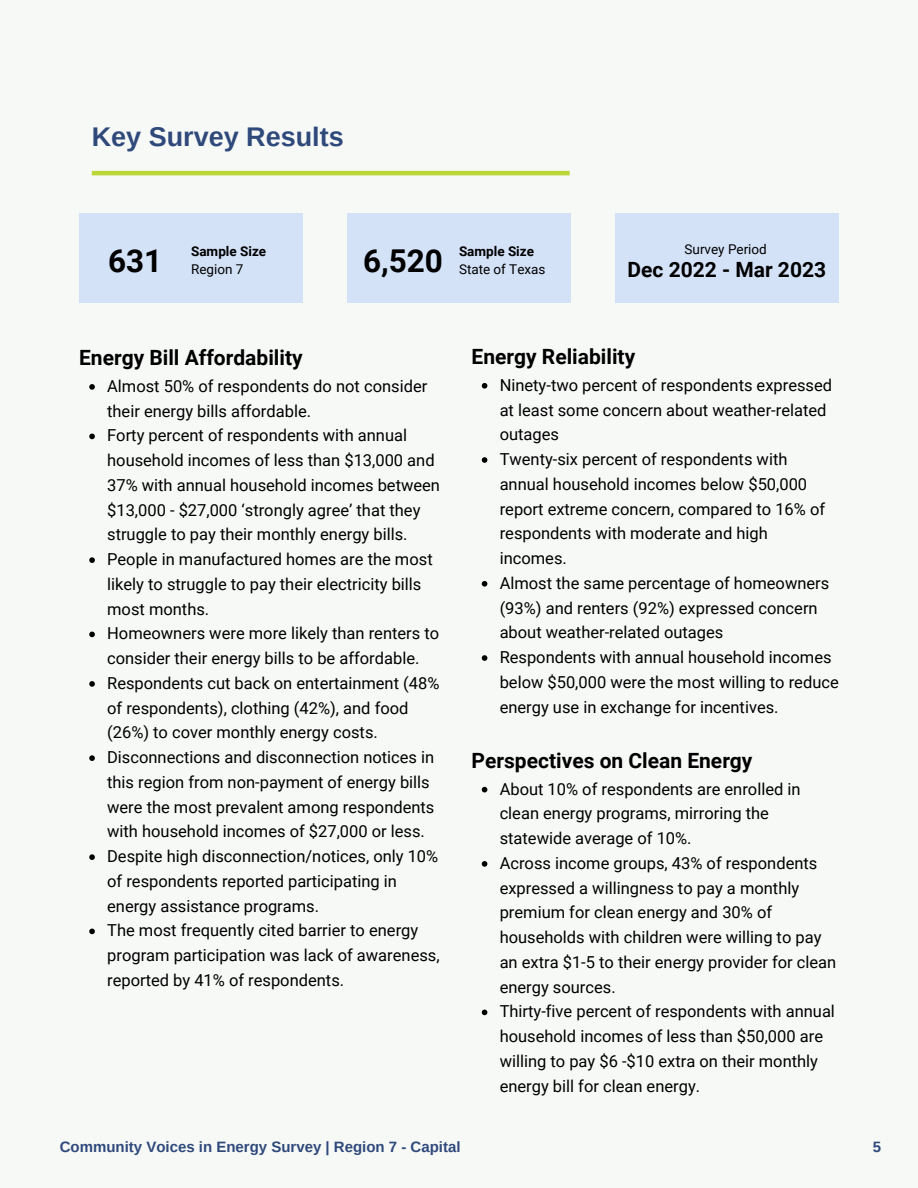
<style>
.page{position:relative;width:918px;height:1188px;background:#f7f9f7}
.page>*{position:absolute;margin:0;border:0;box-sizing:border-box;transform-origin:0 0}
.t1{font:700 31.5px "Roboto";color:#000}
.t2{font:700 27px "Arimo";color:#2f497b}
.t3{font:700 21px "Roboto";color:#000}
.t4{font:16.5px/24.8px "Roboto";color:#000}
.t5{font:700 15px "Arimo";color:#2f497b}
.t6{font:13.5px "Roboto";color:#000}
.t7{font:700 13.5px "Roboto";color:#000}
</style>
<div class="page">
<svg style="left:89px;top:384px;width:6px;height:6px"></svg>
<svg style="left:89px;top:434px;width:6px;height:5px"></svg>
<svg style="left:89px;top:557px;width:6px;height:6px"></svg>
<svg style="left:89px;top:632px;width:6px;height:5px"></svg>
<svg style="left:89px;top:681px;width:6px;height:6px"></svg>
<svg style="left:89px;top:755px;width:6px;height:6px"></svg>
<svg style="left:89px;top:854px;width:6px;height:6px"></svg>
<svg style="left:89px;top:929px;width:6px;height:5px"></svg>
<hr style="left:92px;top:171px;width:478px;height:4px;background:#bcd638">
<svg style="left:482px;top:383px;width:5px;height:6px"></svg>
<svg style="left:482px;top:457px;width:5px;height:6px"></svg>
<svg style="left:482px;top:581px;width:5px;height:6px"></svg>
<svg style="left:482px;top:655px;width:5px;height:6px"></svg>
<svg style="left:482px;top:787px;width:5px;height:5px"></svg>
<svg style="left:482px;top:861px;width:5px;height:6px"></svg>
<svg style="left:482px;top:1010px;width:5px;height:5px"></svg>
<div style="left:79px;top:213px;width:224px;height:90px;background:#d4e2f8"></div>
<div style="left:347px;top:213px;width:224px;height:90px;background:#d4e2f8"></div>
<div style="left:615px;top:213px;width:224px;height:90px;background:#d4e2f8"></div>
<p class="t2" style="left:92px;top:122px;width:253px">Key Survey Results</p>
<p class="t1" style="left:108px;top:242px;width:56px">631</p>
<p class="t7" style="left:191px;top:244px;width:77px">Sample Size</p>
<p class="t6" style="left:191px;top:262px;width:54px">Region 7</p>
<p class="t1" style="left:363px;top:242px;width:81px">6,520</p>
<p class="t7" style="left:459px;top:244px;width:77px">Sample Size</p>
<p class="t6" style="left:459px;top:262px;width:88px">State of Texas</p>
<p class="t6" style="left:685px;top:242px;width:84px">Survey Period</p>
<p class="t3" style="left:628px;top:258px;width:200px">Dec 2022 - Mar 2023</p>
<p class="t3" style="left:79px;top:345px;width:225px">Energy Bill Affordability</p>
<p class="t4" style="left:107px;top:374px;width:322px">Almost 50% of respondents do not consider their energy bills affordable.</p>
<p class="t4" style="left:107px;top:423px;width:334px">Forty percent of respondents with annual household incomes of less than $13,000 and 37% with annual household incomes between $13,000 - $27,000 ‘strongly agree’ that they struggle to pay their monthly energy bills.</p>
<p class="t4" style="left:107px;top:547px;width:327px">People in manufactured homes are the most likely to struggle to pay their electricity bills most months.</p>
<p class="t4" style="left:107px;top:621px;width:333px">Homeowners were more likely than renters to consider their energy bills to be affordable.</p>
<p class="t4" style="left:107px;top:671px;width:334px">Respondents cut back on entertainment (48% of respondents), clothing (42%), and food (26%) to cover monthly energy costs.</p>
<p class="t4" style="left:107px;top:745px;width:329px">Disconnections and disconnection notices in this region from non-payment of energy bills were the most prevalent among respondents with household incomes of $27,000 or less.</p>
<p class="t4" style="left:107px;top:844px;width:333px">Despite high disconnection/notices, only 10% of respondents reported participating in energy assistance programs.</p>
<p class="t4" style="left:107px;top:918px;width:334px">The most frequently cited barrier to energy program participation was lack of awareness, reported by 41% of respondents.</p>
<p class="t3" style="left:472px;top:344px;width:165px">Energy Reliability</p>
<p class="t4" style="left:500px;top:373px;width:334px">Ninety-two percent of respondents expressed at least some concern about weather-related outages</p>
<p class="t4" style="left:500px;top:447px;width:327px">Twenty-six percent of respondents with annual household incomes below $50,000 report extreme concern, compared to 16% of respondents with moderate and high incomes.</p>
<p class="t4" style="left:500px;top:571px;width:331px">Almost the same percentage of homeowners (93%) and renters (92%) expressed concern about weather-related outages</p>
<p class="t4" style="left:500px;top:645px;width:341px">Respondents with annual household incomes below $50,000 were the most willing to reduce energy use in exchange for incentives.</p>
<p class="t3" style="left:472px;top:748px;width:282px">Perspectives on Clean Energy</p>
<p class="t4" style="left:500px;top:777px;width:302px">About 10% of respondents are enrolled in clean energy programs, mirroring the statewide average of 10%.</p>
<p class="t4" style="left:500px;top:851px;width:338px">Across income groups, 43% of respondents expressed a willingness to pay a monthly premium for clean energy and 30% of households with children were willing to pay an extra $1-5 to their energy provider for clean energy sources.</p>
<p class="t4" style="left:500px;top:999px;width:337px">Thirty-five percent of respondents with annual household incomes of less than $50,000 are willing to pay $6 -$10 extra on their monthly energy bill for clean energy.</p>
<p class="t5" style="left:60px;top:1138px;width:402px">Community Voices in Energy Survey | Region 7 - Capital</p>
<p class="t5" style="left:873px;top:1138px;width:10px">5</p>
</div>
